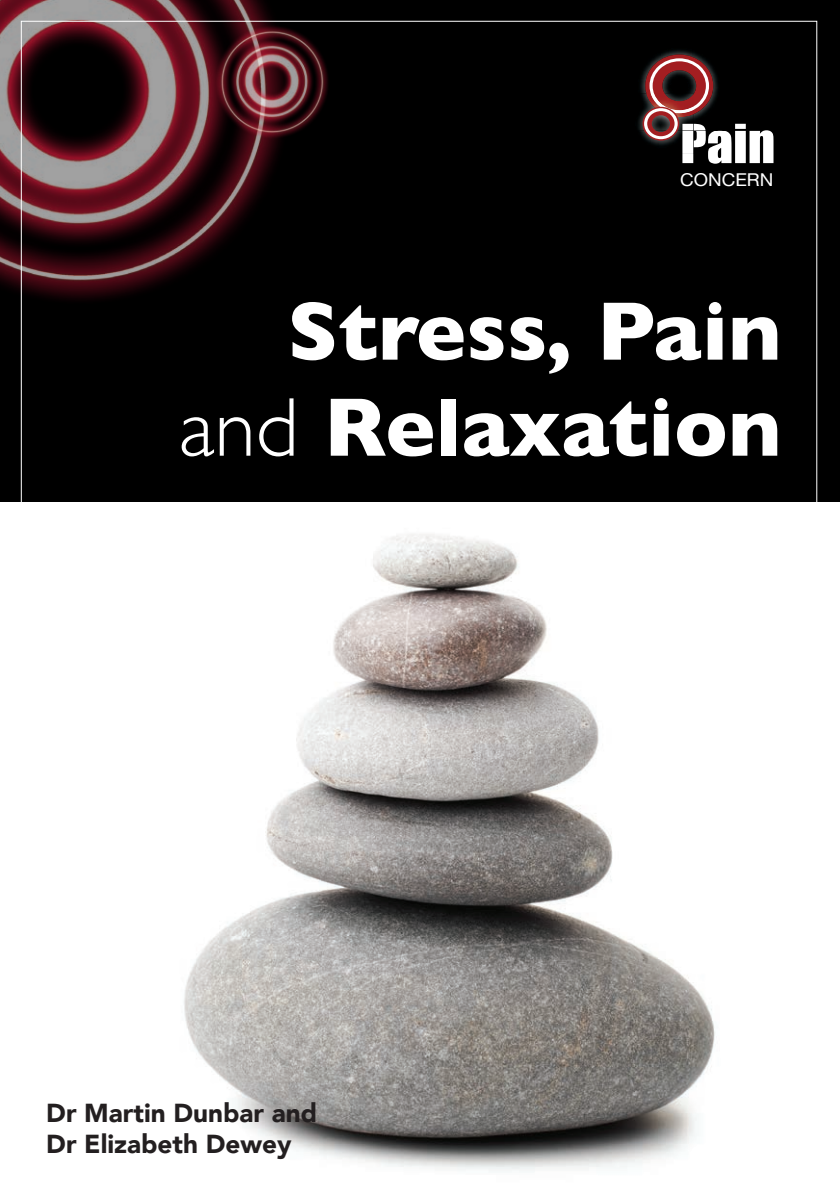
<style>
.page{position:relative;width:840px;height:1191px;background:#fff}
.page>*{position:absolute;margin:0;border:0;box-sizing:border-box;transform-origin:0 0}
.t1{font:700 84px/96px "Gill Sans";color:#fff;text-align:right}
.t2{font:49.8px "Impact";color:#fff;scale:1.06 1}
.t3{font:900 26px/31.2px "Avenir";color:#231f20}
.t4{font:17.8px "Helvetica Neue";color:#fff;scale:1.06 1}
.s1{font-weight:300}
</style>
<div class="page">
<img style="left:184px;top:534px;width:531px;height:637px">
<div style="left:0;top:0;width:839px;height:502px;background:#000"></div>
<img style="left:0;top:0;width:280px;height:323px">
<img style="left:210px;top:18px;width:124px;height:126px">
<img style="left:640px;top:50px;width:78px;height:55px">
<img style="left:639px;top:130px;width:36px;height:16px">
<img style="left:682px;top:141px;width:11px;height:13px">
<img style="left:638px;top:93px;width:4px;height:37px">
<svg style="left:642px;top:54px;width:70px;height:87px"></svg>
<h2 class="t2" style="left:680px;top:105px;width:91px">Pain</h2>
<p class="t4" style="left:680px;top:169px;width:89px">CONCERN</p>
<h1 class="t1" style="left:178px;top:281px;width:604px">Stress, Pain <span class="s1">and</span> Relaxation</h1>
<p class="t3" style="left:46px;top:1096px;width:272px">Dr Martin Dunbar and<br>Dr Elizabeth Dewey</p>
</div>
